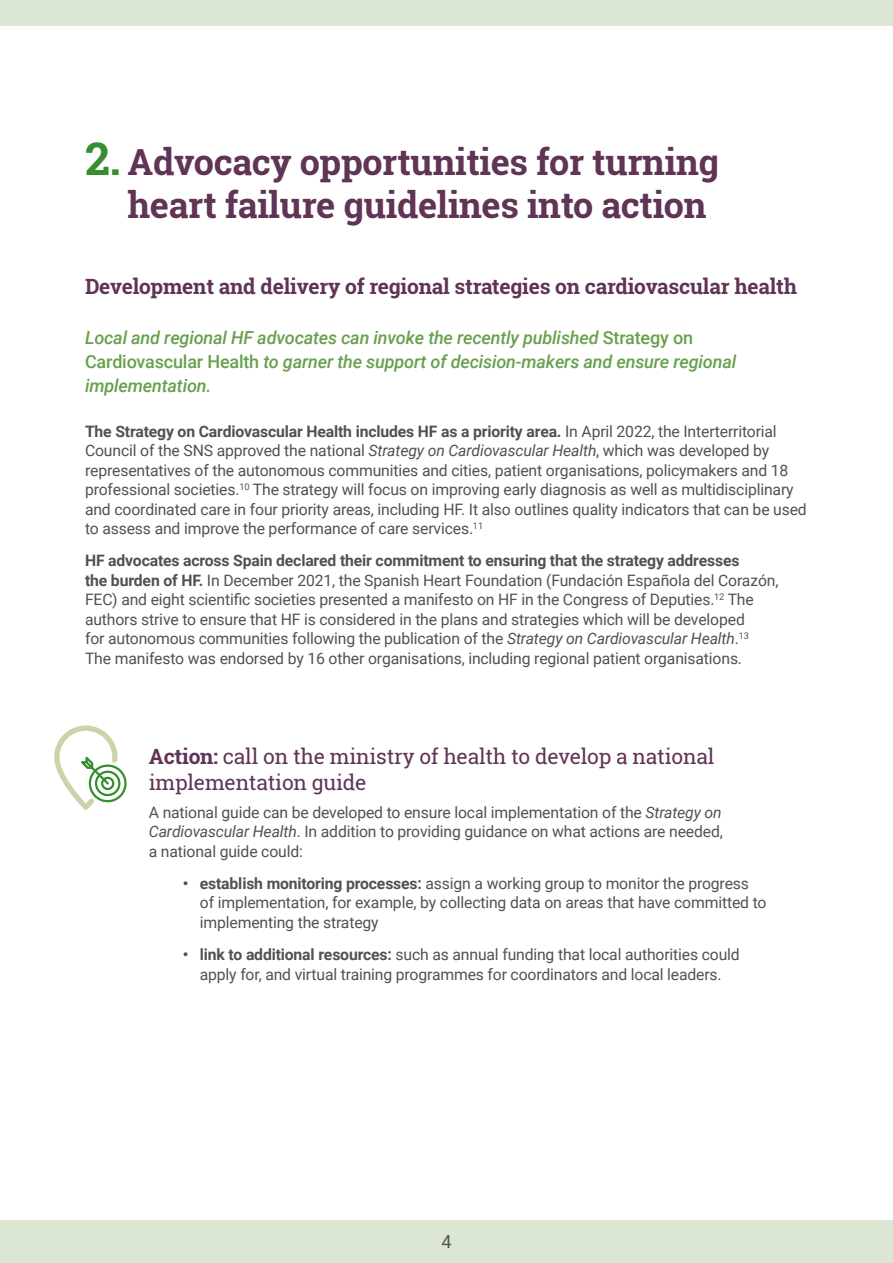
<style>
.page{position:relative;width:893px;height:1263px;background:#fff}
.page>*{position:absolute;margin:0;border:0;box-sizing:border-box;transform-origin:0 0}
.t1{font:700 36px/43.2px "Roboto Slab";letter-spacing:-.01em;color:#603455}
.Sub_heading{font:21px/25.5px "Roboto Slab";letter-spacing:-.01em;color:#603455}
.Sub_heading-2{font:700 21px "Roboto Slab";letter-spacing:-.01em;color:#603455}
.commentary{font:italic 500 18px/24px "Roboto";letter-spacing:-.01em;color:#68a04e}
.t2{font:18px "Roboto";color:#535150}
.Body{font:15.75px/19.5px "Roboto";letter-spacing:-.01em;color:#535150}
.s1{font-size:45px;color:#378e2e}
.s2{font-style:normal}
.s3{font-weight:700}
.s4{font-style:italic}
</style>
<div class="page">
<div style="left:0;top:0;width:893px;height:26px;background:#dbe6d3"></div>
<div style="left:0;top:1220px;width:893px;height:43px;background:#dbe6d3"></div>
<svg style="left:54px;top:725px;width:73px;height:85px"></svg>
<h1 class="t1" style="left:128px;top:140px;width:593px;text-indent:-43px"><span class="s1">2.</span> Advocacy opportunities for turning heart failure guidelines into action</h1>
<p class="Sub_heading-2" style="left:85px;top:272px;width:714px">Development and delivery of regional strategies on cardiovascular health</p>
<p class="commentary" style="left:85px;top:325px;width:653px">Local and regional HF advocates can invoke the recently published <span class="s2">Strategy on<br>Cardiovascular Health</span> to garner the support of decision-makers and ensure regional implementation.</p>
<p class="Body" style="left:85px;top:421px;width:723px"><span class="s3">The Strategy on Cardiovascular Health includes HF as a priority area.</span> In April 2022, the Interterritorial Council of the SNS approved the national <span class="s4">Strategy on Cardiovascular Health</span>, which was developed by representatives of the autonomous communities and cities, patient organisations, policymakers and 18 professional societies.<sup>10</sup> The strategy will focus on improving early diagnosis as well as multidisciplinary and coordinated care in four priority areas, including HF. It also outlines quality indicators that can be used to assess and improve the performance of care services.<sup>11</sup></p>
<p class="Body" style="left:85px;top:550px;width:695px"><span class="s3">HF advocates across Spain declared their commitment to ensuring that the strategy addresses<br>the burden of HF.</span> In December 2021, the Spanish Heart Foundation (Fundación Española del Corazón, FEC) and eight scientific societies presented a manifesto on HF in the Congress of Deputies.<sup>12</sup> The authors strive to ensure that HF is considered in the plans and strategies which will be developed<br>for autonomous communities following the publication of the <span class="s4">Strategy on Cardiovascular Health</span>.<sup>13<br></sup>The manifesto was endorsed by 16 other organisations, including regional patient organisations.</p>
<p class="Sub_heading" style="left:149px;top:743px;width:567px"><span class="s3">Action:</span> call on the ministry of health to develop a national implementation guide</p>
<p class="Body" style="left:149px;top:802px;width:576px;text-align:justify">A national guide can be developed to ensure local implementation of the <span class="s4">Strategy on Cardiovascular Health</span>. In addition to providing guidance on what actions are needed, a national guide could:</p>
<p class="Body" style="left:200px;top:873px;width:568px;text-indent:-17px"><span class="s3">• establish monitoring processes:</span> assign a working group to monitor the progress of implementation, for example, by collecting data on areas that have committed to implementing the strategy</p>
<p class="Body" style="left:183px;top:944px;width:558px;text-align:center"><span class="s3">• link to additional resources:</span> such as annual funding that local authorities could apply for, and virtual training programmes for coordinators and local leaders.</p>
<p class="t2" style="left:441px;top:1229px;width:12px">4</p>
</div>
